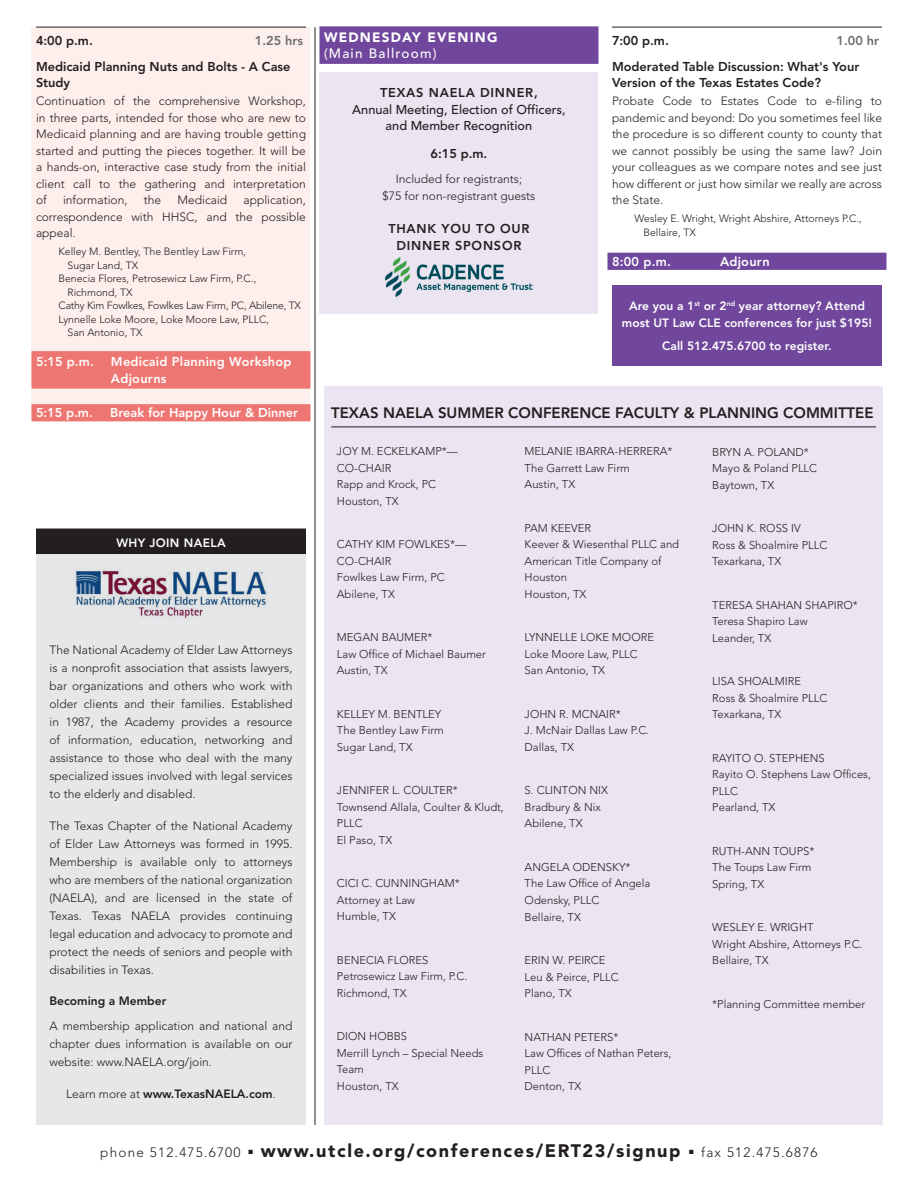
<style>
.page{position:relative;width:918px;height:1188px;background:#fff}
.page>*{position:absolute;margin:0;border:0;box-sizing:border-box;transform-origin:0 0}
.t1{font:900 18px "Avenir LT Std";letter-spacing:.09em;color:#231f20}
.t2{font:800 15px "Avenir LT Std";color:#231f20}
.t3{font:300 13.5px "Avenir LT Std";letter-spacing:.09em;color:#231f20}
.t4{font:900 13.5px "Avenir LT Std";letter-spacing:.09em;color:#fff}
.t5{font:500 13.5px "Avenir LT Std";letter-spacing:.09em;color:#fff}
.t6{font:800 12.75px/16.5px "Avenir LT Std";color:#231f20}
.t7{font:800 12.75px/16.5px "Avenir LT Std";letter-spacing:.02em;color:#fff}
.t8{font:500 12.75px/16.5px "Avenir LT Std";color:#231f20;text-align:center}
.t9{font:800 12.75px/16.5px "Avenir LT Std";letter-spacing:.06em;color:#231f20;text-align:center}
.t10{font:800 12.75px "Avenir LT Std";color:#fff}
.t11{font:800 12.75px "Avenir LT Std";color:#6c6d70}
.t12{font:300 12px/18px "Avenir LT Std";color:#231f20;text-align:justify}
.t13{font:800 12px/16.5px "Avenir LT Std";letter-spacing:.005em;color:#fff;text-align:center}
.t14{font:800 12px "Avenir LT Std";color:#231f20}
.t15{font:800 12px "Avenir LT Std";letter-spacing:.03em;color:#fff}
.t16{font:300 11.25px/16.5px "Avenir LT Std";color:#231f20}
.t17{font:300 10.5px/13.5px "Avenir LT Std";color:#231f20}
.t18{font:300 10.5px "Avenir LT Std";letter-spacing:-.02em;color:#231f20}
.s1{font-weight:300}
</style>
<div class="page">
<div style="left:32px;top:27px;width:278px;height:392px;background:#fdefeb"></div>
<div style="left:320px;top:72px;width:278px;height:241px;background:#eae5f1"></div>
<hr style="left:315px;top:27px;width:1px;height:1098px;background:#231f20">
<div style="left:612px;top:285px;width:270px;height:81px;background:#70479c"></div>
<div style="left:320px;top:26px;width:278px;height:38px;background:#70479c"></div>
<img style="left:385px;top:257px;width:148px;height:40px">
<hr style="left:36px;top:27px;width:270px;height:1px;background:#231f20">
<div style="left:32px;top:351px;width:278px;height:38px;background:#ee7672"></div>
<div style="left:32px;top:404px;width:278px;height:17px;background:#ee7672"></div>
<div style="left:324px;top:386px;width:559px;height:739px;background:#eae5f1"></div>
<hr style="left:331px;top:427px;width:545px;height:1px;background:#231f20">
<div style="left:36px;top:529px;width:270px;height:595px;background:#e6e7e9"></div>
<div style="left:36px;top:529px;width:270px;height:25px;background:#231f20"></div>
<img style="left:75px;top:570px;width:192px;height:49px">
<hr style="left:612px;top:27px;width:270px;height:1px;background:#231f20">
<div style="left:608px;top:253px;width:278px;height:17px;background:#70479c"></div>
<p class="t4" style="left:324px;top:29px;width:175px">WEDNESDAY EVENING</p>
<p class="t5" style="left:324px;top:46px;width:114px">(Main Ballroom)</p>
<p class="t9" style="left:380px;top:84px;width:159px">TEXAS NAELA DINNER,</p>
<p class="t8" style="left:352px;top:101px;width:215px">Annual Meeting, Election of Officers, and Member Recognition</p>
<p class="t6" style="left:431px;top:145px;width:58px">6:15 p.m.</p>
<p class="t12" style="left:383px;top:171px;width:154px;line-height:16.5px;text-align:center">Included for registrants;<br>$75 for non-registrant guests</p>
<p class="t9" style="left:388px;top:221px;width:143px">THANK YOU TO OUR<br>DINNER SPONSOR</p>
<p class="t6" style="left:36px;top:33px;width:58px">4:00 p.m.</p>
<p class="t11" style="left:255px;top:33px;width:50px">1.25 hrs</p>
<p class="t6" style="left:36px;top:58px;width:256px">Medicaid Planning Nuts and Bolts - A Case<br>Study</p>
<p class="t12" style="left:36px;top:93px;width:272px;line-height:16.5px">Continuation of the comprehensive Workshop, in three parts, intended for those who are new to Medicaid planning and are having trouble getting started and putting the pieces together. It will be a hands-on, interactive case study from the initial client call to the gathering and interpretation of</p>
<p class="t6" style="left:612px;top:33px;width:58px">7:00 p.m.</p>
<p class="t11" style="left:837px;top:33px;width:44px">1.00 hr</p>
<p class="t6" style="left:612px;top:58px;width:249px">Moderated Table Discussion: What's Your<br>Version of the Texas Estates Code?</p>
<p class="t12" style="left:612px;top:93px;width:272px;line-height:16.5px">Probate Code to Estates Code to e-filing to pandemic and beyond: Do you sometimes feel like the procedure is so different county to county that we cannot possibly be using the same law? Join your colleagues as we compare notes and see just how different or just how similar we really are across the State.</p>
<p class="t17" style="left:643px;top:212px;width:220px;text-indent:-9px">Wesley E. Wright, Wright Abshire, Attorneys P.C.,<br>Bellaire, TX</p>
<p class="t7" style="left:612px;top:253px;width:60px">8:00 p.m.</p>
<p class="t7" style="left:720px;top:253px;width:51px">Adjourn</p>
<p class="t12" style="left:63px;top:191px;width:66px">information,</p>
<p class="t12" style="left:144px;top:191px;width:19px">the</p>
<p class="t12" style="left:177px;top:191px;width:51px">Medicaid</p>
<p class="t12" style="left:36px;top:192px;width:272px;line-height:16.5px;text-indent:208px">application, correspondence with HHSC, and the possible appeal.</p>
<p class="t17" style="left:58px;top:245px;width:189px">Kelley M. Bentley, The Bentley Law Firm,</p>
<p class="t17" style="left:67px;top:258px;width:72px">Sugar Land, TX</p>
<p class="t17" style="left:58px;top:272px;width:200px">Benecia Flores, Petrosewicz Law Firm, P.C.,</p>
<p class="t17" style="left:67px;top:285px;width:66px">Richmond, TX</p>
<p class="t18" style="left:58px;top:300px;width:244px">Cathy Kim Fowlkes, Fowlkes Law Firm, PC, Abilene, TX</p>
<p class="t17" style="left:58px;top:312px;width:212px">Lynnelle Loke Moore, Loke Moore Law, PLLC,</p>
<p class="t17" style="left:67px;top:326px;width:77px">San Antonio, TX</p>
<p class="t7" style="left:36px;top:354px;width:59px">5:15 p.m.</p>
<p class="t7" style="left:111px;top:354px;width:182px">Medicaid Planning Workshop<br>Adjourns</p>
<p class="t7" style="left:36px;top:405px;width:58px">5:15 p.m.</p>
<p class="t10" style="left:110px;top:405px;width:189px">Break for Happy Hour &amp; Dinner</p>
<p class="t2" style="left:331px;top:403px;width:544px">TEXAS NAELA SUMMER CONFERENCE FACULTY &amp; PLANNING COMMITTEE</p>
<p class="t16" style="left:337px;top:443px;width:123px">JOY M. ECKELKAMP*—<br>CO-CHAIR<br>Rapp and Krock, PC<br>Houston, TX</p>
<p class="t16" style="left:337px;top:536px;width:131px">CATHY KIM FOWLKES*—<br>CO-CHAIR<br>Fowlkes Law Firm, PC<br>Abilene, TX</p>
<p class="t16" style="left:337px;top:629px;width:151px">MEGAN BAUMER*<br>Law Office of Michael Baumer<br>Austin, TX</p>
<p class="t16" style="left:337px;top:706px;width:108px">KELLEY M. BENTLEY<br>The Bentley Law Firm<br>Sugar Land, TX</p>
<p class="t16" style="left:337px;top:782px;width:168px">JENNIFER L. COULTER*<br>Townsend Allala, Coulter &amp; Kludt,<br>PLLC<br>El Paso, TX</p>
<p class="t16" style="left:337px;top:875px;width:124px">CICI C. CUNNINGHAM*<br>Attorney at Law<br>Humble, TX</p>
<p class="t16" style="left:337px;top:952px;width:132px">BENECIA FLORES<br>Petrosewicz Law Firm, P.C.<br>Richmond, TX</p>
<p class="t16" style="left:337px;top:1028px;width:148px">DION HOBBS<br>Merrill Lynch – Special Needs<br>Team<br>Houston, TX</p>
<p class="t13" style="left:622px;top:298px;width:252px">Are you a 1<sup>st</sup> or 2<sup>nd</sup> year attorney? Attend most UT Law CLE conferences for just $195!</p>
<p class="t13" style="left:662px;top:338px;width:171px">Call 512.475.6700 to register.</p>
<p class="t16" style="left:712px;top:443px;width:106px">BRYN A. POLAND*<br>Mayo &amp; Poland PLLC<br>Baytown, TX</p>
<p class="t16" style="left:712px;top:520px;width:117px">JOHN K. ROSS IV<br>Ross &amp; Shoalmire PLLC<br>Texarkana, TX</p>
<p class="t16" style="left:712px;top:596px;width:147px">TERESA SHAHAN SHAPIRO*<br>Teresa Shapiro Law<br>Leander, TX</p>
<p class="t16" style="left:712px;top:673px;width:117px">LISA SHOALMIRE<br>Ross &amp; Shoalmire PLLC<br>Texarkana, TX</p>
<p class="t16" style="left:712px;top:749px;width:160px">RAYITO O. STEPHENS<br>Rayito O. Stephens Law Offices,<br>PLLC<br>Pearland, TX</p>
<p class="t16" style="left:712px;top:843px;width:104px">RUTH-ANN TOUPS*<br>The Toups Law Firm<br>Spring, TX</p>
<p class="t16" style="left:712px;top:919px;width:152px">WESLEY E. WRIGHT<br>Wright Abshire, Attorneys P.C.<br>Bellaire, TX</p>
<p class="t16" style="left:712px;top:996px;width:154px">*Planning Committee member</p>
<p class="t16" style="left:525px;top:443px;width:149px">MELANIE IBARRA-HERRERA*<br>The Garrett Law Firm<br>Austin, TX</p>
<p class="t16" style="left:525px;top:520px;width:156px">PAM KEEVER<br>Keever &amp; Wiesenthal PLLC and<br>American Title Company of<br>Houston<br>Houston, TX</p>
<p class="t16" style="left:525px;top:629px;width:131px">LYNNELLE LOKE MOORE<br>Loke Moore Law, PLLC<br>San Antonio, TX</p>
<p class="t16" style="left:525px;top:706px;width:126px">JOHN R. MCNAIR*<br>J. McNair Dallas Law P.C.<br>Dallas, TX</p>
<p class="t16" style="left:525px;top:782px;width:85px">S. CLINTON NIX<br>Bradbury &amp; Nix<br>Abilene, TX</p>
<p class="t16" style="left:525px;top:859px;width:127px">ANGELA ODENSKY*<br>The Law Office of Angela<br>Odensky, PLLC<br>Bellaire, TX</p>
<p class="t16" style="left:525px;top:952px;width:96px">ERIN W. PEIRCE<br>Leu &amp; Peirce, PLLC<br>Plano, TX</p>
<p class="t16" style="left:525px;top:1028px;width:148px">NATHAN PETERS*<br>Law Offices of Nathan Peters,<br>PLLC<br>Denton, TX</p>
<p class="t15" style="left:116px;top:536px;width:111px">WHY JOIN NAELA</p>
<p class="t12" style="left:50px;top:641px;width:245px">The National Academy of Elder Law Attorneys is a nonprofit association that assists lawyers, bar organizations and others who work with older clients and their families. Established in 1987, the Academy provides a resource of information, education, networking and assistance to those who deal with the many specialized issues involved with legal services to the elderly and disabled.</p>
<p class="t12" style="left:50px;top:817px;width:245px">The Texas Chapter of the National Academy of Elder Law Attorneys was formed in 1995.<br>Membership is available only to attorneys who are members of the national organization (NAELA), and are licensed in the state of Texas. Texas NAELA provides continuing legal education and advocacy to promote and protect the needs of seniors and people with disabilities in Texas.</p>
<p class="t14" style="left:50px;top:994px;width:118px">Becoming a Member</p>
<p class="t12" style="left:50px;top:1017px;width:245px">A membership application and national and chapter dues information is available on our website: www.NAELA.org/join.</p>
<p class="t14" style="left:66px;top:1086px;width:211px"><span class="s1">Learn more at</span> www.TexasNAELA.com<span class="s1">.</span></p>
<p class="t3" style="left:100px;top:1144px;width:142px">phone 512.475.6700</p>
<h1 class="t1" style="left:249px;top:1139px;width:433px">■ www.utcle.org/conferences/ERT23/signup</h1>
<p class="t3" style="left:689px;top:1144px;width:130px">■ fax 512.475.6876</p>
</div>
